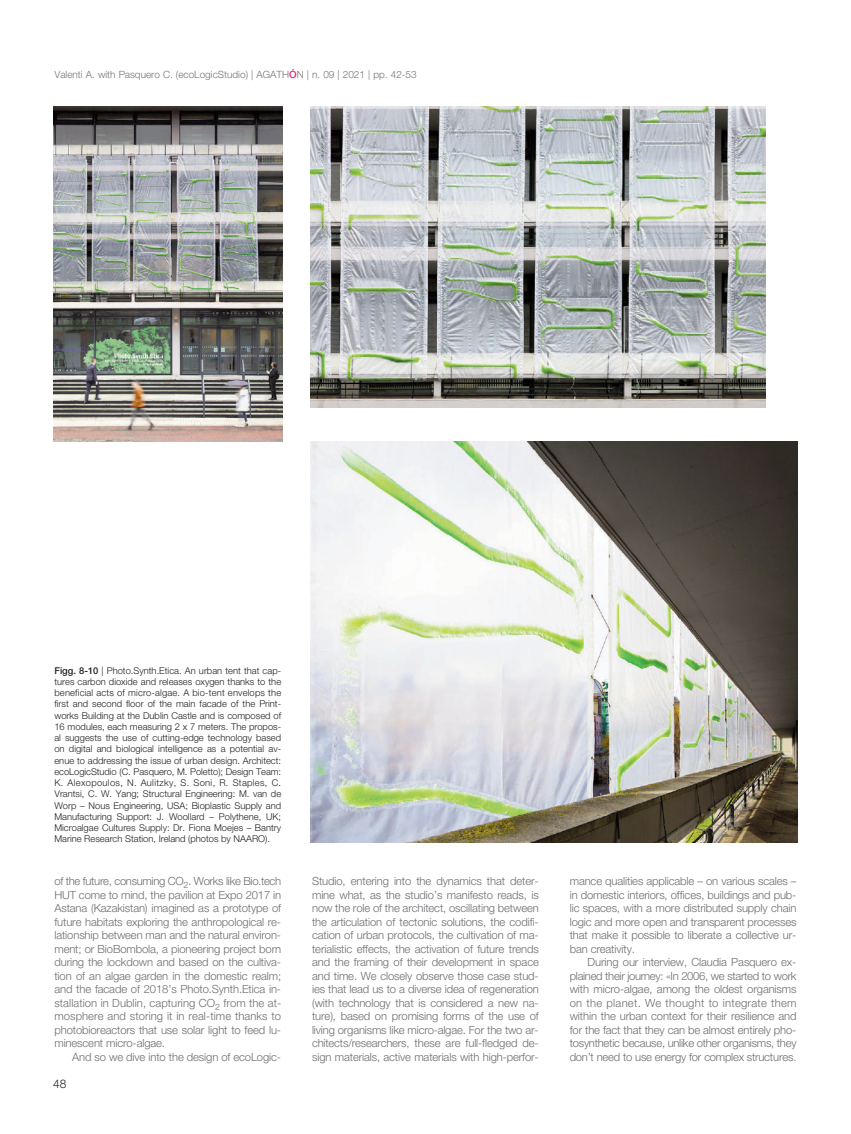
<style>
.page{position:relative;width:851px;height:1134px;background:#fff}
.page>*{position:absolute;margin:0;border:0;box-sizing:border-box;transform-origin:0 0}
.t1{font:300 11.88px "Helvetica Neue LT Std";color:#231f20}
.t2{font:300 11.25px/13.5px "Helvetica Neue LT Std";letter-spacing:-.01em;color:#6c6d70;text-align:justify}
.t3{font:300 10px "Helvetica Neue LT Std";color:#777574}
.t4{font:300 9.38px/11.2px "Helvetica Neue LT Std";color:#231f20;text-align:justify}
.s1{font-weight:500;color:#eb2277}
.s2{font-weight:500}
</style>
<div class="page">
<img style="left:53px;top:106px;width:229px;height:336px">
<img style="left:311px;top:106px;width:454px;height:302px">
<img style="left:311px;top:442px;width:486px;height:400px">
<p class="t3" style="left:54px;top:70px;width:364px">Valenti A. with Pasquero C. (ecoLogicStudio) | AGATH<span class="s1">Ó</span>N | n. 09 | 2021 | pp. 42-53</p>
<p class="t4" style="left:54px;top:666px;width:228px"><span class="s2">Figg. 8-10</span> | Photo.Synth.Etica. An urban tent that cap&shy;tures carbon dioxide and releases oxygen thanks to the beneficial acts of micro-algae. A bio-tent envelops the first and second floor of the main facade of the Print&shy;works Building at the Dublin Castle and is composed of 16 modules, each measuring 2 x 7 meters. The propos&shy;al suggests the use of cutting-edge technology based on digital and biological intelligence as a potential av&shy;enue to addressing the issue of urban design. Architect: ecoLogicStudio (C. Pasquero, M. Poletto); Design Team:<br>K. Alexopoulos, N. Aulitzky, S. Soni, R. Staples, C.<br>Vrantsi, C. W. Yang; Structural Engineering: M. van de Worp – Nous Engineering, USA; Bioplastic Supply and Manufacturing Support: J. Woollard – Polythene, UK; Microalgae Cultures Supply: Dr. Fiona Moejes – Bantry Marine Research Station, Ireland (photos by NAARO).</p>
<p class="t2" style="left:54px;top:875px;width:228px">of the future, consuming CO<sub>2</sub>. Works like Bio.tech HUT come to mind, the pavilion at Expo 2017 in Astana (Kazakistan) imagined as a prototype of future habitats exploring the anthropological re&shy;lationship between man and the natural environ&shy;ment; or BioBombola, a pioneering project born during the lockdown and based on the cultiva&shy;tion of an algae garden in the domestic realm; and the facade of 2018’s Photo.Synth.Etica in&shy;stallation in Dublin, capturing CO<sub>2</sub> from the at&shy;mosphere and storing it in real-time thanks to photobioreactors that use solar light to feed lu&shy;minescent micro-algae.</p>
<p class="t2" style="left:72px;top:1051px;width:210px">And so we dive into the design of ecoLogic-</p>
<p class="t1" style="left:53px;top:1079px;width:15px">48</p>
<p class="t2" style="left:312px;top:875px;width:228px">Studio, entering into the dynamics that deter&shy;mine what, as the studio’s manifesto reads, is now the role of the architect, oscillating between the articulation of tectonic solutions, the codifi&shy;cation of urban protocols, the cultivation of ma&shy;terialistic effects, the activation of future trends and the framing of their development in space and time. We closely observe those case stud&shy;ies that lead us to a diverse idea of regeneration (with technology that is considered a new na&shy;ture), based on promising forms of the use of living organisms like micro-algae. For the two ar&shy;chitects/researchers, these are full-fledged de&shy;sign materials, active materials with high-perfor-</p>
<p class="t2" style="left:569px;top:875px;width:228px">mance qualities applicable – on various scales – in domestic interiors, offices, buildings and pub&shy;lic spaces, with a more distributed supply chain logic and more open and transparent processes that make it possible to liberate a collective ur&shy;ban creativity.</p>
<p class="t2" style="left:569px;top:956px;width:228px;text-indent:18px">During our interview, Claudia Pasquero ex&shy;plained their journey: «In 2006, we started to work with micro-algae, among the oldest organisms on the planet. We thought to integrate them within the urban context for their resilience and for the fact that they can be almost entirely pho&shy;tosynthetic because, unlike other organisms, they don’t need to use energy for complex structures.</p>
</div>
